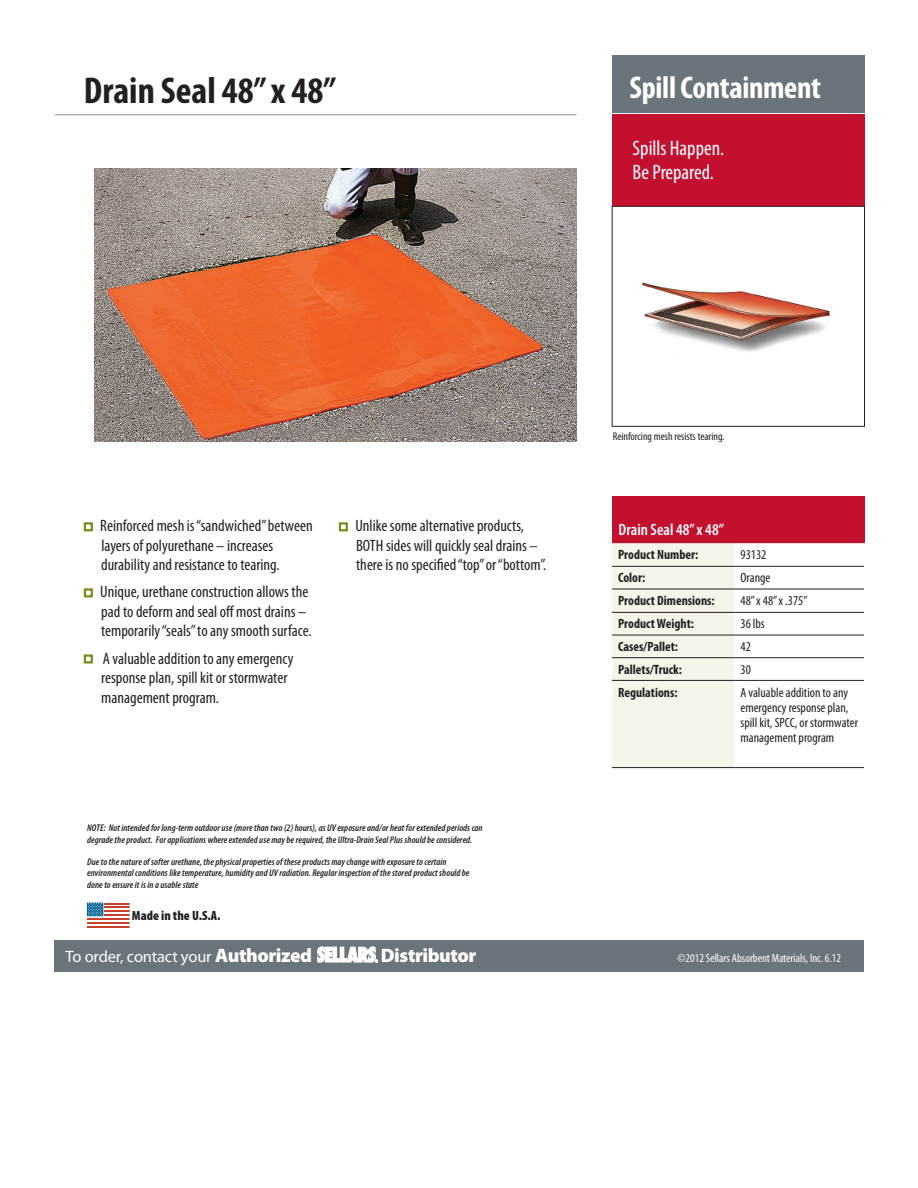
<style>
.page{position:relative;width:918px;height:1188px;background:#fff}
.page>*{position:absolute;margin:0;border:0;box-sizing:border-box;transform-origin:0 0}
.t1{font:700 condensed 37.5px "Myriad Pro";color:#231f20}
.t2{font:700 condensed 31.5px "Myriad Pro";letter-spacing:-.01em;color:#fff}
.t3{font:condensed 21px/24px "Myriad Pro";color:#fff}
.t4{font:900 19.5px "Myriad Pro";letter-spacing:-.02em;color:#fff}
.t5{font:condensed 16.5px/19.5px "Myriad Pro";color:#231f20}
.t6{font:16.5px "Myriad Pro";letter-spacing:-.01em;color:#fff}
.t7{font:600 condensed 16.5px "Myriad Pro";color:#fff}
.t8{font:condensed 13.5px/15px "Myriad Pro";color:#231f20}
.t9{font:700 condensed 13.5px "Myriad Pro";color:#231f20}
.eversoak_sub_bullet{font:900 condensed 13.35px "Myriad Pro";color:#231f20}
.t10{font:condensed 12px "Myriad Pro";color:#fff}
.t11{font:condensed 11.25px "Myriad Pro";color:#231f20}
.t12{font:italic 600 condensed 9.75px/11.2px "Myriad Pro";letter-spacing:.005em;color:#231f20}
.s1{font-weight:900;font-size:19.5px}
</style>
<div class="page">
<div style="left:55px;top:940px;width:809px;height:32px;background:#6a747b"></div>
<svg style="left:318px;top:947px;width:60px;height:15px"></svg>
<svg style="left:86px;top:902px;width:44px;height:26px"></svg>
<div style="left:612px;top:55px;width:252px;height:57px;background:#6a747b"></div>
<hr style="left:55px;top:114px;width:522px;height:1px;background:#231f20">
<div style="left:612px;top:114px;width:252px;height:92px;background:#c3102f"></div>
<img style="left:94px;top:169px;width:483px;height:273px">
<div style="left:84px;top:522px;width:9px;height:9px;border:2px solid #778e1d"></div>
<div style="left:84px;top:588px;width:9px;height:9px;border:2px solid #778e1d"></div>
<div style="left:84px;top:654px;width:9px;height:10px;border:2px solid #778e1d"></div>
<div style="left:339px;top:522px;width:9px;height:9px;border:2px solid #778e1d"></div>
<div style="left:612px;top:543px;width:122px;height:224px;background:#f7f4e9"></div>
<hr style="left:612px;top:542px;width:122px;height:1px;background:#231f20">
<hr style="left:734px;top:542px;width:130px;height:1px;background:#231f20">
<hr style="left:612px;top:566px;width:122px;height:1px;background:#231f20">
<hr style="left:734px;top:566px;width:130px;height:1px;background:#231f20">
<hr style="left:612px;top:589px;width:122px;height:1px;background:#231f20">
<hr style="left:734px;top:589px;width:130px;height:1px;background:#231f20">
<hr style="left:612px;top:612px;width:122px;height:1px;background:#231f20">
<hr style="left:734px;top:612px;width:130px;height:1px;background:#231f20">
<hr style="left:612px;top:635px;width:122px;height:1px;background:#231f20">
<hr style="left:734px;top:635px;width:130px;height:1px;background:#231f20">
<hr style="left:612px;top:657px;width:122px;height:1px;background:#231f20">
<hr style="left:734px;top:657px;width:130px;height:1px;background:#231f20">
<hr style="left:612px;top:680px;width:122px;height:1px;background:#231f20">
<hr style="left:612px;top:767px;width:122px;height:1px;background:#231f20">
<hr style="left:734px;top:680px;width:130px;height:1px;background:#231f20">
<hr style="left:734px;top:767px;width:130px;height:1px;background:#231f20">
<div style="left:613px;top:496px;width:252px;height:46px;background:#c3102f"></div>
<img style="left:642px;top:282px;width:188px;height:70px">
<div style="left:612px;top:206px;width:253px;height:221px;border:1px solid #231f20"></div>
<p class="t1" style="left:84px;top:67px;width:254px">Drain Seal 48” x 48”</p>
<p class="t2" style="left:630px;top:68px;width:193px">Spill Containment</p>
<p class="t3" style="left:633px;top:136px;width:93px">Spills Happen.<br>Be Prepared.</p>
<p class="t5" style="left:100px;top:516px;width:214px">Reinforced mesh is “sandwiched” between layers of polyurethane – increases durability and resistance to tearing.</p>
<p class="t5" style="left:100px;top:582px;width:213px">Unique, urethane construction allows the pad to deform and seal off most drains – temporarily “seals” to any smooth surface.</p>
<p class="t5" style="left:101px;top:648px;width:194px">A valuable addition to any emergency response plan, spill kit or stormwater management program.</p>
<p class="t5" style="left:355px;top:516px;width:193px">Unlike some alternative products,<br>BOTH sides will quickly seal drains – there is no specified “top” or “bottom”.</p>
<p class="t12" style="left:87px;top:822px;width:397px">NOTE: Not intended for long-term outdoor use (more than two (2) hours), as UV exposure and/or heat for extended periods can degrade the product. For applications where extended use may be required, the Ultra-Drain Seal Plus should be considered.</p>
<p class="t12" style="left:87px;top:856px;width:384px">Due to the nature of softer urethane, the physical properties of these products may change with exposure to certain environmental conditions like temperature, humidity and UV radiation. Regular inspection of the stored product should be done to ensure it is in a usable state</p>
<p class="eversoak_sub_bullet" style="left:132px;top:907px;width:90px">Made in the U.S.A.</p>
<p class="t11" style="left:613px;top:430px;width:113px">Reinforcing mesh resists tearing.</p>
<p class="t7" style="left:619px;top:519px;width:107px">Drain Seal 48” x 48”</p>
<p class="t9" style="left:618px;top:546px;width:82px">Product Number:</p>
<p class="t8" style="left:740px;top:547px;width:27px">93132</p>
<p class="t9" style="left:618px;top:570px;width:29px">Color:</p>
<p class="t8" style="left:740px;top:570px;width:32px">Orange</p>
<p class="t9" style="left:618px;top:592px;width:98px">Product Dimensions:</p>
<p class="t8" style="left:740px;top:593px;width:69px">48” x 48” x .375”</p>
<p class="t9" style="left:618px;top:616px;width:77px">Product Weight:</p>
<p class="t8" style="left:740px;top:616px;width:26px">36 lbs</p>
<p class="t9" style="left:618px;top:638px;width:62px">Cases/Pallet:</p>
<p class="t8" style="left:740px;top:639px;width:12px">42</p>
<p class="t9" style="left:618px;top:661px;width:65px">Pallets/Truck:</p>
<p class="t8" style="left:740px;top:662px;width:12px">30</p>
<p class="t9" style="left:618px;top:684px;width:61px">Regulations:</p>
<p class="t8" style="left:740px;top:684px;width:119px">A valuable addition to any emergency response plan, spill kit, SPCC, or stormwater management program</p>
<p class="t6" style="left:66px;top:946px;width:248px">To order, contact your <span class="s1">Authorized</span></p>
<p class="t4" style="left:381px;top:942px;width:97px">Distributor</p>
<p class="t10" style="left:677px;top:951px;width:165px">©2012 Sellars Absorbent Materials, Inc. 6.12</p>
</div>
